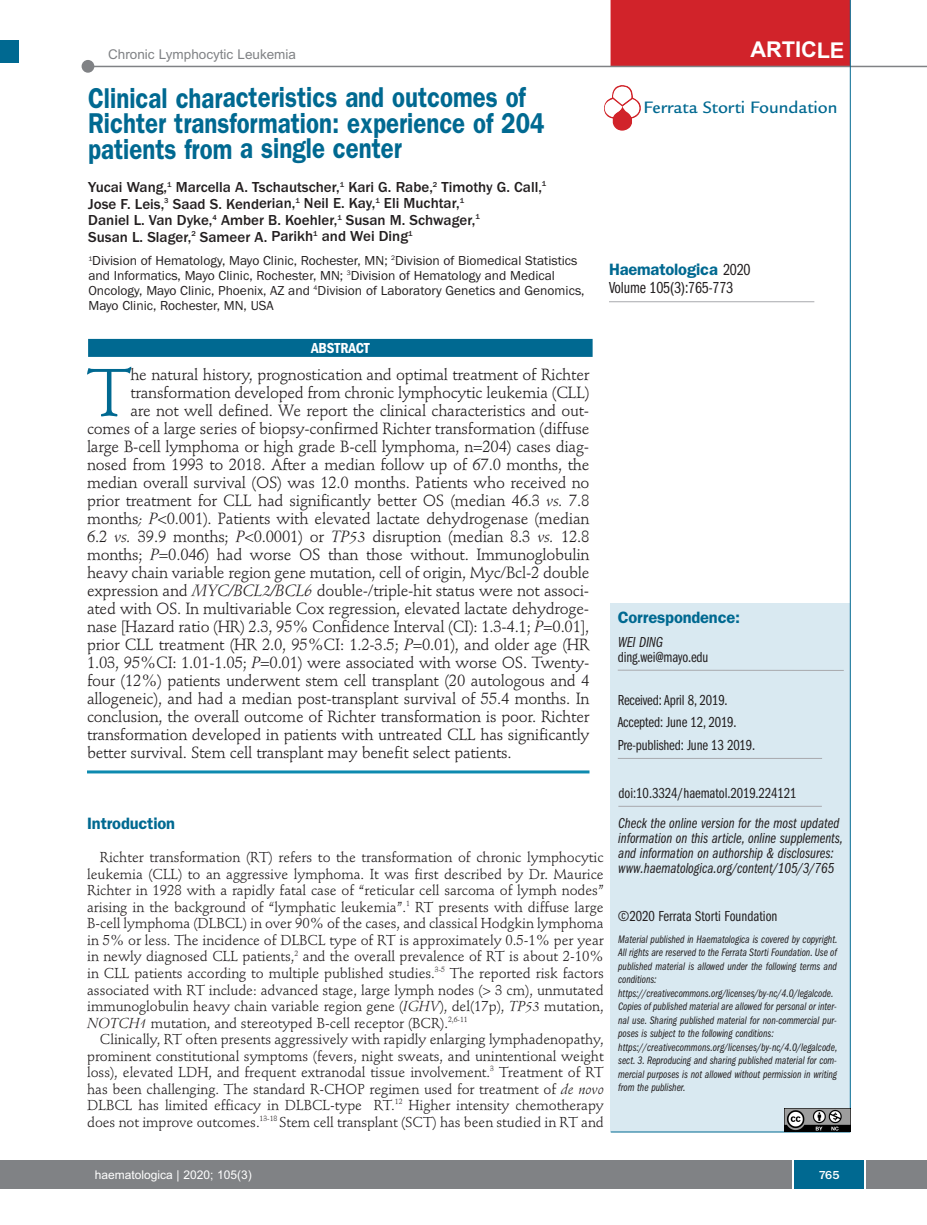
<style>
.page{position:relative;width:927px;height:1225px;background:#fff}
.page>*{position:absolute;margin:0;border:0;box-sizing:border-box;transform-origin:0 0}
.t1{font:66.45px "Stempel Schneidler";color:#006991}
.t2{font:600 28.8px/25.5px "Franklin Gothic";color:#006991;scale:.83 1}
.t3{font:700 21.75px "Arial";letter-spacing:-.01em;color:#fff}
.t4{font:500 18px "Legacy Sans";color:#006991}
.t5{font:600 16.5px "Franklin Gothic";letter-spacing:-.01em;color:#006991}
.t6{font:16.5px "Franklin Gothic Book Cmpr";letter-spacing:-.01em;color:#231f20}
.t7{font:16.05px "Stempel Schneidler";letter-spacing:-.015em;color:#231f20}
.t8{font:500 15px/16.5px "Franklin Gothic";color:#231f20}
.t9{font:15px/15px "Franklin Gothic Book Cmpr Ital";color:#231f20}
.t10{font:15px/22.5px "Franklin Gothic Book Cmpr";letter-spacing:-.01em;color:#231f20}
.t11{font:600 condensed 15px "Franklin Gothic";letter-spacing:-.005em;color:#fff}
.t12{font:14.25px/16.5px "Stempel Schneidler";letter-spacing:-.005em;color:#231f20;text-align:justify}
.t13{font:13.5px/15px "Franklin Gothic";color:#231f20}
.t14{font:13.5px "Arial";color:#808285}
.t15{font:12px "Arial";color:#fff}
.t16{font:500 12px "Franklin Gothic";color:#fff}
.t17{font:11.25px/13.5px "Franklin Gothic Book Cmpr Ital";color:#231f20}
.s1{font-style:italic}
.s2{font-family:"Franklin Gothic Book Cmpr";font-weight:400;color:#231f20}
</style>
<div class="page">
<div style="left:18px;top:1160px;width:909px;height:28px;background:#808285"></div>
<div style="left:794px;top:1160px;width:70px;height:28px;background:#006991"></div>
<hr style="left:792px;top:1160px;width:2px;height:28px;background:#fff">
<hr style="left:864px;top:1160px;width:2px;height:28px;background:#fff">
<div style="left:611px;top:603px;width:239px;height:529px;background:#d9e9f1"></div>
<hr style="left:618px;top:758px;width:204px;height:1px;background:#a8a9ad">
<hr style="left:618px;top:670px;width:226px;height:1px;background:#a8a9ad">
<hr style="left:611px;top:1131px;width:239px;height:1px;background:#006991">
<hr style="left:609px;top:301px;width:205px;height:1px;background:#a8a9ad">
<div style="left:611px;top:0;width:239px;height:67px;background:#d1232a"></div>
<hr style="left:87px;top:66px;width:840px;height:1px;background:#808285">
<div style="left:82px;top:60px;width:12px;height:13px;background:#808285;border-radius:50%"></div>
<hr style="left:618px;top:806px;width:204px;height:1px;background:#a8a9ad">
<hr style="left:850px;top:0;width:1px;height:1131px;background:#006991">
<img style="left:785px;top:1108px;width:65px;height:23px">
<img style="left:604px;top:85px;width:37px;height:46px">
<div style="left:0;top:40px;width:19px;height:22px;background:#006991"></div>
<div style="left:0;top:1160px;width:18px;height:28px;background:#808285"></div>
<hr style="left:87px;top:770px;width:502px;height:3px;background:#0d8aaf">
<div style="left:88px;top:339px;width:505px;height:18px;background:#006991"></div>
<p class="t14" style="left:108px;top:47px;width:189px">Chronic Lymphocytic Leukemia</p>
<h3 class="t3" style="left:751px;top:37px;width:95px">ARTICLE</h3>
<h2 class="t2" style="left:88px;top:87px;width:551px">Clinical characteristics and outcomes of<br>Richter transformation: experience of 204 patients from a single center</h2>
<p class="t8" style="left:88px;top:178px;width:460px">Yucai Wang,<sup>1</sup> Marcella A. Tschautscher,<sup>1</sup> Kari G. Rabe,<sup>2</sup> Timothy G. Call,<sup>1<br></sup>Jose F. Leis,<sup>3</sup> Saad S. Kenderian,<sup>1</sup> Neil E. Kay,<sup>1</sup> Eli Muchtar,<sup>1<br></sup>Daniel L. Van Dyke,<sup>4</sup> Amber B. Koehler,<sup>1</sup> Susan M. Schwager,<sup>1<br></sup>Susan L. Slager,<sup>2</sup> Sameer A. Parikh<sup>1</sup> and Wei Ding<sup>1</sup></p>
<p class="t13" style="left:88px;top:253px;width:498px"><sup>1</sup>Division of Hematology, Mayo Clinic, Rochester, MN; <sup>2</sup>Division of Biomedical Statistics and Informatics, Mayo Clinic, Rochester, MN; <sup>3</sup>Division of Hematology and Medical Oncology, Mayo Clinic, Phoenix, AZ and <sup>4</sup>Division of Laboratory Genetics and Genomics, Mayo Clinic, Rochester, MN, USA</p>
<p class="t11" style="left:311px;top:343px;width:60px">ABSTRACT</p>
<h1 class="t1" style="left:87px;top:365px;width:46px">T</h1>
<p class="t7" style="left:130px;top:367px;width:461px">he natural history, prognostication and optimal treatment of Richter</p>
<p class="t7" style="left:130px;top:385px;width:461px">transformation developed from chronic lymphocytic leukemia (CLL)</p>
<p class="t7" style="left:130px;top:403px;width:460px">are not well defined. We report the clinical characteristics and out-</p>
<p class="t7" style="left:87px;top:421px;width:504px">comes of a large series of biopsy-confirmed Richter transformation (diffuse</p>
<p class="t7" style="left:87px;top:439px;width:504px">large B-cell lymphoma or high grade B-cell lymphoma, n=204) cases diag-</p>
<p class="t7" style="left:87px;top:457px;width:504px">nosed from 1993 to 2018. After a median follow up of 67.0 months, the</p>
<p class="t7" style="left:87px;top:475px;width:504px">median overall survival (OS) was 12.0 months. Patients who received no</p>
<p class="t7" style="left:87px;top:493px;width:504px">prior treatment for CLL had significantly better OS (median 46.3 <span class="s1">vs.</span> 7.8</p>
<p class="t7" style="left:87px;top:511px;width:504px">months<span class="s1">; P</span>&lt;0.001). Patients with elevated lactate dehydrogenase (median</p>
<p class="t7" style="left:87px;top:529px;width:504px">6.2 <span class="s1">vs.</span> 39.9 months; <span class="s1">P</span>&lt;0.0001) or <span class="s1">TP53</span> disruption (median 8.3 <span class="s1">vs.</span> 12.8</p>
<p class="t7" style="left:87px;top:547px;width:504px">months; <span class="s1">P</span>=0.046) had worse OS than those without. Immunoglobulin</p>
<p class="t7" style="left:87px;top:565px;width:504px">heavy chain variable region gene mutation, cell of origin, Myc/Bcl-2 double</p>
<p class="t7" style="left:87px;top:583px;width:504px">expression and <span class="s1">MYC/BCL2/BCL6</span> double-/triple-hit status were not associ-</p>
<p class="t7" style="left:87px;top:601px;width:504px">ated with OS. In multivariable Cox regression, elevated lactate dehydroge-</p>
<p class="t7" style="left:87px;top:619px;width:504px">nase [Hazard ratio (HR) 2.3, 95% Confidence Interval (CI): 1.3-4.1; <span class="s1">P</span>=0.01],</p>
<p class="t7" style="left:87px;top:637px;width:504px">prior CLL treatment (HR 2.0, 95%CI: 1.2-3.5; <span class="s1">P</span>=0.01), and older age (HR</p>
<p class="t7" style="left:87px;top:655px;width:504px">1.03, 95%CI: 1.01-1.05; <span class="s1">P</span>=0.01) were associated with worse OS. Twenty-</p>
<p class="t7" style="left:87px;top:673px;width:504px">four (12%) patients underwent stem cell transplant (20 autologous and 4</p>
<p class="t7" style="left:87px;top:691px;width:504px">allogeneic), and had a median post-transplant survival of 55.4 months. In</p>
<p class="t7" style="left:87px;top:709px;width:504px">conclusion, the overall outcome of Richter transformation is poor. Richter</p>
<p class="t7" style="left:87px;top:727px;width:504px">transformation developed in patients with untreated CLL has significantly</p>
<p class="t7" style="left:87px;top:745px;width:426px">better survival. Stem cell transplant may benefit select patients.</p>
<p class="t4" style="left:644px;top:101px;width:196px">Ferrata Storti Foundation</p>
<p class="t5" style="left:609px;top:264px;width:143px">Haematologica <span class="s2">2020</span></p>
<p class="t6" style="left:609px;top:282px;width:126px">Volume 105(3):765-773</p>
<p class="t5" style="left:618px;top:612px;width:124px">Correspondence:</p>
<p class="t9" style="left:618px;top:635px;width:47px">WEI DING</p>
<p class="t10" style="left:618px;top:646px;width:92px">ding.wei@mayo.edu</p>
<p class="t10" style="left:618px;top:690px;width:139px">Received: April 8, 2019.<br>Accepted: June 12, 2019.<br>Pre-published: June 13 2019.</p>
<p class="t5" style="left:87px;top:818px;width:89px">Introduction</p>
<p class="t12" style="left:87px;top:850px;width:518px;text-indent:13px">Richter transformation (RT) refers to the transformation of chronic lymphocytic leukemia (CLL) to an aggressive lymphoma. It was first described by Dr. Maurice Richter in 1928 with a rapidly fatal case of “reticular cell sarcoma of lymph nodes” arising in the background of “lymphatic leukemia”.<sup>1</sup> RT presents with diffuse large B-cell lymphoma (DLBCL) in over 90% of the cases, and classical Hodgkin lymphoma in 5% or less. The incidence of DLBCL type of RT is approximately 0.5-1% per year in newly diagnosed CLL patients,<sup>2</sup> and the overall prevalence of RT is about 2-10% in CLL patients according to multiple published studies.<sup>3-5</sup> The reported risk factors associated with RT include: advanced stage, large lymph nodes (&gt; 3 cm), unmutated immunoglobulin heavy chain variable region gene (<span class="s1">IGHV</span>), del(17p), <span class="s1">TP53</span> mutation, <span class="s1">NOTCH1</span> mutation, and stereotyped B-cell receptor (BCR).<sup>2,6-11</sup></p>
<p class="t12" style="left:87px;top:1032px;width:518px;text-indent:13px">Clinically, RT often presents aggressively with rapidly enlarging lymphadenopathy, prominent constitutional symptoms (fevers, night sweats, and unintentional weight loss), elevated LDH, and frequent extranodal tissue involvement.<sup>3</sup> Treatment of RT has been challenging. The standard R-CHOP regimen used for treatment of <span class="s1">de novo </span>DLBCL has limited efficacy in DLBCL-type RT.<sup>12</sup> Higher intensity chemotherapy does not improve outcomes.<sup>13-18</sup> Stem cell transplant (SCT) has been studied in RT and</p>
<p class="t10" style="left:618px;top:782px;width:180px">doi:10.3324/haematol.2019.224121</p>
<p class="t9" style="left:618px;top:817px;width:226px">Check the online version for the most updated information on this article, online supplements, and information on authorship &amp; disclosures: www.haematologica.org/content/105/3/765</p>
<p class="t10" style="left:618px;top:906px;width:161px">©2020 Ferrata Storti Foundation</p>
<p class="t17" style="left:618px;top:933px;width:221px">Material published in Haematologica is covered by copyright.<br>All rights are reserved to the Ferrata Storti Foundation. Use of published material is allowed under the following terms and conditions: https://creativecommons.org/licenses/by-nc/4.0/legalcode.<br>Copies of published material are allowed for personal or inter&shy;nal use. Sharing published material for non-commercial pur&shy;poses is subject to the following conditions: https://creativecommons.org/licenses/by-nc/4.0/legalcode, sect. 3. Reproducing and sharing published material for com&shy;mercial purposes is not allowed without permission in writing from the publisher.</p>
<p class="t15" style="left:95px;top:1167px;width:158px">haematologica | 2020; 105(3)</p>
<p class="t16" style="left:819px;top:1167px;width:22px">765</p>
</div>
